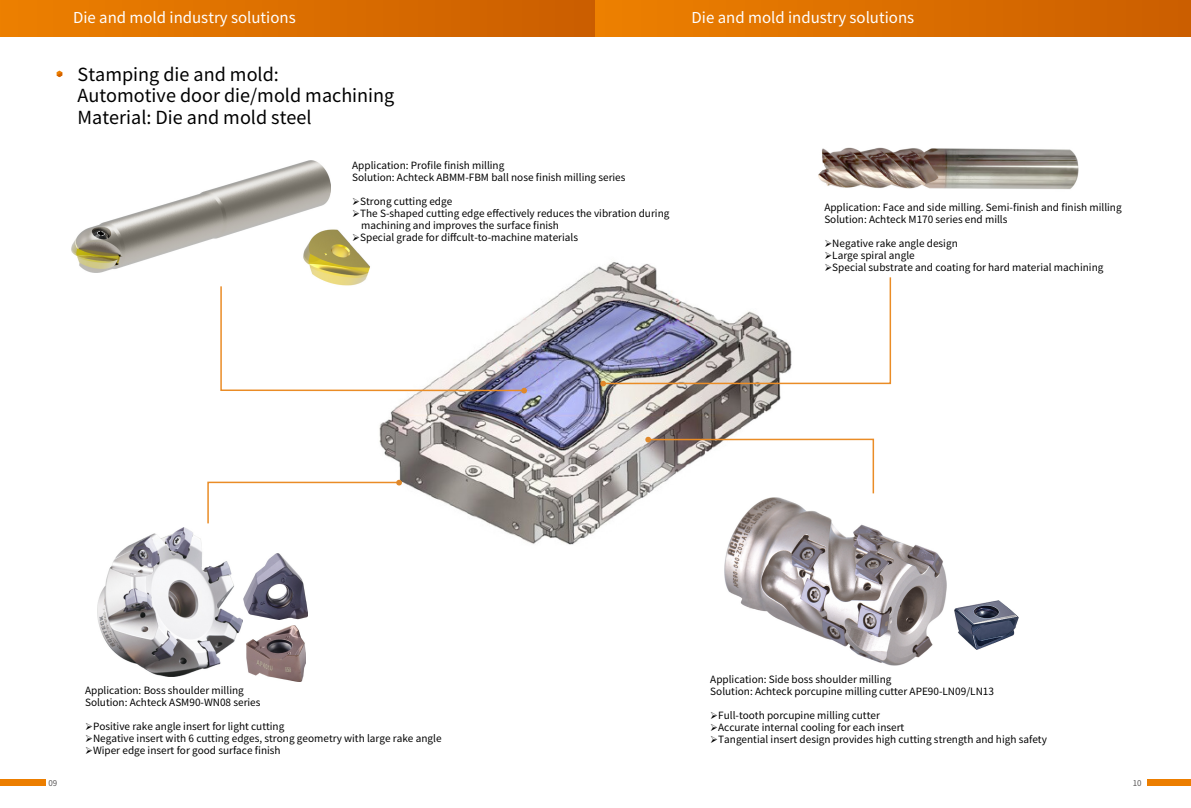
<style>
.page{position:relative;width:1191px;height:808px;background:#fff}
.page>*{position:absolute;margin:0;border:0;box-sizing:border-box;transform-origin:0 0}
.t1{font:18px/21.6px "Source Han Sans CN";color:#000}
.t2{font:15px "Source Han Sans CN";color:#fff}
.t3{font:10px/12px "Source Han Sans CN";color:#000}
.t4{font:8px "Source Han Sans CN";color:#595757}
</style>
<div class="page">
<img style="left:71px;top:160px;width:259px;height:112px">
<img style="left:296px;top:226px;width:74px;height:59px">
<img style="left:379px;top:262px;width:402px;height:283px">
<div style="left:0;top:0;width:595px;height:37px;background:linear-gradient(to right,#ed8000,#ca5d00)"></div>
<div style="left:595px;top:0;width:596px;height:37px;background:linear-gradient(to right,#ed8000,#cb5e00)"></div>
<svg style="left:57px;top:71px;width:5px;height:6px"></svg>
<div style="left:0;top:779px;width:45px;height:7px;background:#ec7e00"></div>
<div style="left:1147px;top:779px;width:44px;height:7px;background:#ec7e00"></div>
<img style="left:818px;top:147px;width:261px;height:42px">
<svg style="left:645px;top:436px;width:229px;height:59px"></svg>
<svg style="left:599px;top:276px;width:293px;height:111px"></svg>
<svg style="left:220px;top:285px;width:307px;height:109px"></svg>
<svg style="left:207px;top:479px;width:195px;height:46px"></svg>
<img style="left:724px;top:497px;width:222px;height:169px">
<img style="left:954px;top:600px;width:64px;height:50px">
<img style="left:246px;top:626px;width:60px;height:56px">
<img style="left:243px;top:554px;width:64px;height:66px">
<img style="left:98px;top:528px;width:144px;height:148px">
<h2 class="t2" style="left:73px;top:9px;width:224px">Die and mold industry solutions</h2>
<h2 class="t2" style="left:691px;top:9px;width:224px">Die and mold industry solutions</h2>
<h1 class="t1" style="left:78px;top:64px;width:318px">Stamping die and mold:<br>Automotive door die/mold machining<br>Material: Die and mold steel</h1>
<p class="t3" style="left:352px;top:159px;width:275px">Application: Profile finish milling<br>Solution: Achteck ABMM-FBM ball nose finish milling series</p>
<p class="t3" style="left:352px;top:195px;width:102px">➢Strong cutting edge</p>
<p class="t3" style="left:361px;top:207px;width:310px;text-indent:-9px">➢The S-shaped cutting edge effectively reduces the vibration during machining and improves the surface finish</p>
<p class="t3" style="left:352px;top:231px;width:227px">➢Special grade for diffcult-to-machine materials</p>
<p class="t3" style="left:824px;top:202px;width:299px">Application: Face and side milling. Semi-finish and finish milling<br>Solution: Achteck M170 series end mills</p>
<p class="t3" style="left:824px;top:238px;width:135px">➢Negative rake angle design</p>
<p class="t3" style="left:824px;top:250px;width:92px">➢Large spiral angle</p>
<p class="t3" style="left:824px;top:262px;width:281px">➢Special substrate and coating for hard material machining</p>
<p class="t3" style="left:85px;top:685px;width:177px">Application: Boss shoulder milling<br>Solution: Achteck ASM90-WN08 series</p>
<p class="t3" style="left:85px;top:721px;width:201px">➢Positive rake angle insert for light cutting</p>
<p class="t3" style="left:85px;top:733px;width:358px">➢Negative insert with 6 cutting edges, strong geometry with large rake angle</p>
<p class="t3" style="left:85px;top:745px;width:197px">➢Wiper edge insert for good surface finish</p>
<p class="t3" style="left:710px;top:674px;width:285px">Application: Side boss shoulder milling<br>Solution: Achteck porcupine milling cutter APE90-LN09/LN13</p>
<p class="t3" style="left:710px;top:710px;width:171px">➢Full-tooth porcupine milling cutter</p>
<p class="t3" style="left:710px;top:722px;width:196px">➢Accurate internal cooling for each insert</p>
<p class="t3" style="left:710px;top:734px;width:338px">➢Tangential insert design provides high cutting strength and high safety</p>
<p class="t4" style="left:48px;top:778px;width:10px">09</p>
<p class="t4" style="left:1132px;top:778px;width:10px">10</p>
</div>
